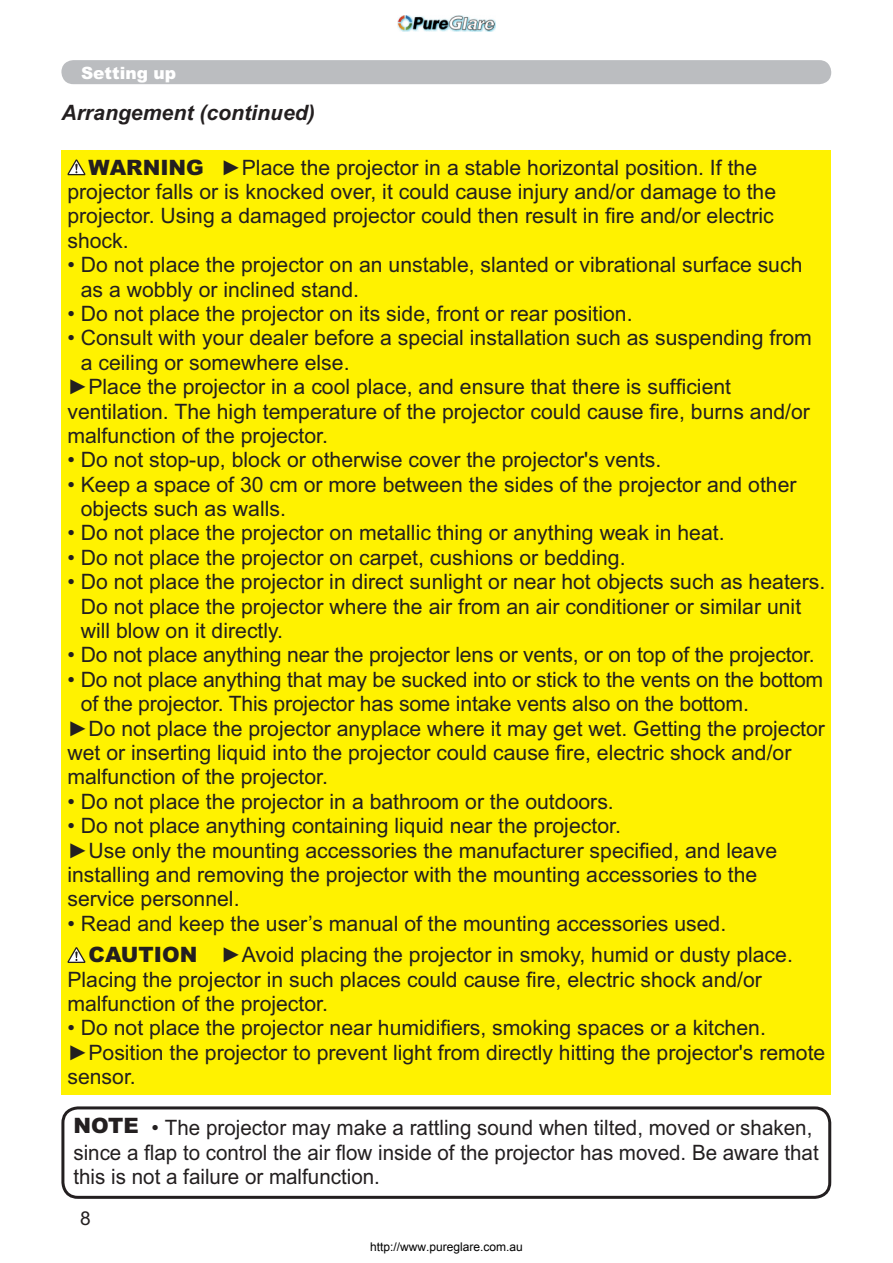
<style>
.page{position:relative;width:893px;height:1263px;background:#fff}
.page>*{position:absolute;margin:0;border:0;box-sizing:border-box;transform-origin:0 0}
.t1{font:21.15px/24.5px "Arial";color:#231f20}
.t2{font:italic 700 21.15px "Arial";color:#231f20}
.t3{font:900 21.15px "Arial";color:#231f20}
.t4{font:19.05px "Arial";color:#231f20}
.t5{font:900 16.95px "Arial";color:#fff}
.t6{font:12px "Arial";color:#000}
</style>
<div class="page">
<div style="left:61px;top:60px;width:770px;height:24px;background:#bbbdc0;border-radius:12px"></div>
<div style="left:61px;top:150px;width:770px;height:944px;background:#fff200"></div>
<svg style="left:67px;top:159px;width:18px;height:16px"></svg>
<svg style="left:67px;top:947px;width:18px;height:16px"></svg>
<div style="left:61px;top:1106px;width:770px;height:93px;border:3px solid #231f20;border-radius:15px"></div>
<img style="left:397px;top:15px;width:99px;height:17px">
<p class="t5" style="left:81px;top:67px;width:97px">Setting up</p>
<p class="t2" style="left:61px;top:105px;width:255px">Arrangement (continued)</p>
<p class="t3" style="left:88px;top:159px;width:117px">WARNING</p>
<p class="t1" style="left:67px;top:157px;width:710px;text-indent:153px">►Place the projector in a stable horizontal position. If the projector falls or is knocked over, it could cause injury and/or damage to the projector. Using a damaged projector could then result in fire and/or electric shock.</p>
<p class="t1" style="left:81px;top:255px;width:723px;text-indent:-13px">• Do not place the projector on an unstable, slanted or vibrational surface such as a wobbly or inclined stand.</p>
<p class="t1" style="left:67px;top:303px;width:567px">• Do not place the projector on its side, front or rear position.</p>
<p class="t1" style="left:67px;top:328px;width:746px">• Consult with your dealer before a special installation such as suspending from</p>
<p class="t1" style="left:81px;top:352px;width:270px">a ceiling or somewhere else.</p>
<p class="t1" style="left:67px;top:377px;width:665px">►Place the projector in a cool place, and ensure that there is sufficient</p>
<p class="t1" style="left:67px;top:401px;width:744px">ventilation. The high temperature of the projector could cause fire, burns and/or</p>
<p class="t1" style="left:67px;top:425px;width:262px">malfunction of the projector.</p>
<p class="t1" style="left:67px;top:450px;width:595px">• Do not stop-up, block or otherwise cover the projector's vents.</p>
<p class="t1" style="left:81px;top:474px;width:717px;text-indent:-13px">• Keep a space of 30 cm or more between the sides of the projector and other objects such as walls.</p>
<p class="t1" style="left:67px;top:523px;width:659px">• Do not place the projector on metallic thing or anything weak in heat.</p>
<p class="t1" style="left:67px;top:547px;width:560px">• Do not place the projector on carpet, cushions or bedding.</p>
<p class="t1" style="left:81px;top:572px;width:746px;text-indent:-13px">• Do not place the projector in direct sunlight or near hot objects such as heaters.<br>Do not place the projector where the air from an air conditioner or similar unit will blow on it directly.</p>
<p class="t1" style="left:67px;top:645px;width:749px">• Do not place anything near the projector lens or vents, or on top of the projector.</p>
<p class="t1" style="left:67px;top:669px;width:757px">• Do not place anything that may be sucked into or stick to the vents on the bottom</p>
<p class="t1" style="left:81px;top:694px;width:670px">of the projector. This projector has some intake vents also on the bottom.</p>
<p class="t1" style="left:67px;top:718px;width:759px">►Do not place the projector anyplace where it may get wet. Getting the projector</p>
<p class="t1" style="left:67px;top:742px;width:725px">wet or inserting liquid into the projector could cause fire, electric shock and/or</p>
<p class="t1" style="left:67px;top:767px;width:262px">malfunction of the projector.</p>
<p class="t1" style="left:67px;top:791px;width:548px">• Do not place the projector in a bathroom or the outdoors.</p>
<p class="t1" style="left:67px;top:816px;width:711px">• Do not place anything containing liquid near the projector.<br>►Use only the mounting accessories the manufacturer specified, and leave installing and removing the projector with the mounting accessories to the service personnel.</p>
<p class="t1" style="left:67px;top:913px;width:660px">• Read and keep the user’s manual of the mounting accessories used.</p>
<p class="t3" style="left:88px;top:947px;width:110px">CAUTION</p>
<p class="t1" style="left:67px;top:945px;width:727px;text-indent:153px">►Avoid placing the projector in smoky, humid or dusty place.<br>Placing the projector in such places could cause fire, electric shock and/or malfunction of the projector.</p>
<p class="t1" style="left:67px;top:1018px;width:759px">• Do not place the projector near humidifiers, smoking spaces or a kitchen. ►Position the projector to prevent light from directly hitting the projector's remote sensor.</p>
<p class="t3" style="left:73px;top:1118px;width:67px">NOTE</p>
<p class="t1" style="left:73px;top:1118px;width:747px;text-indent:78px">• The projector may make a rattling sound when tilted, moved or shaken, since a flap to control the air flow inside of the projector has moved. Be aware that this is not a failure or malfunction.</p>
<p class="t4" style="left:80px;top:1211px;width:12px">8</p>
<p class="t6" style="left:370px;top:1239px;width:154px">http://www.pureglare.com.au</p>
</div>
